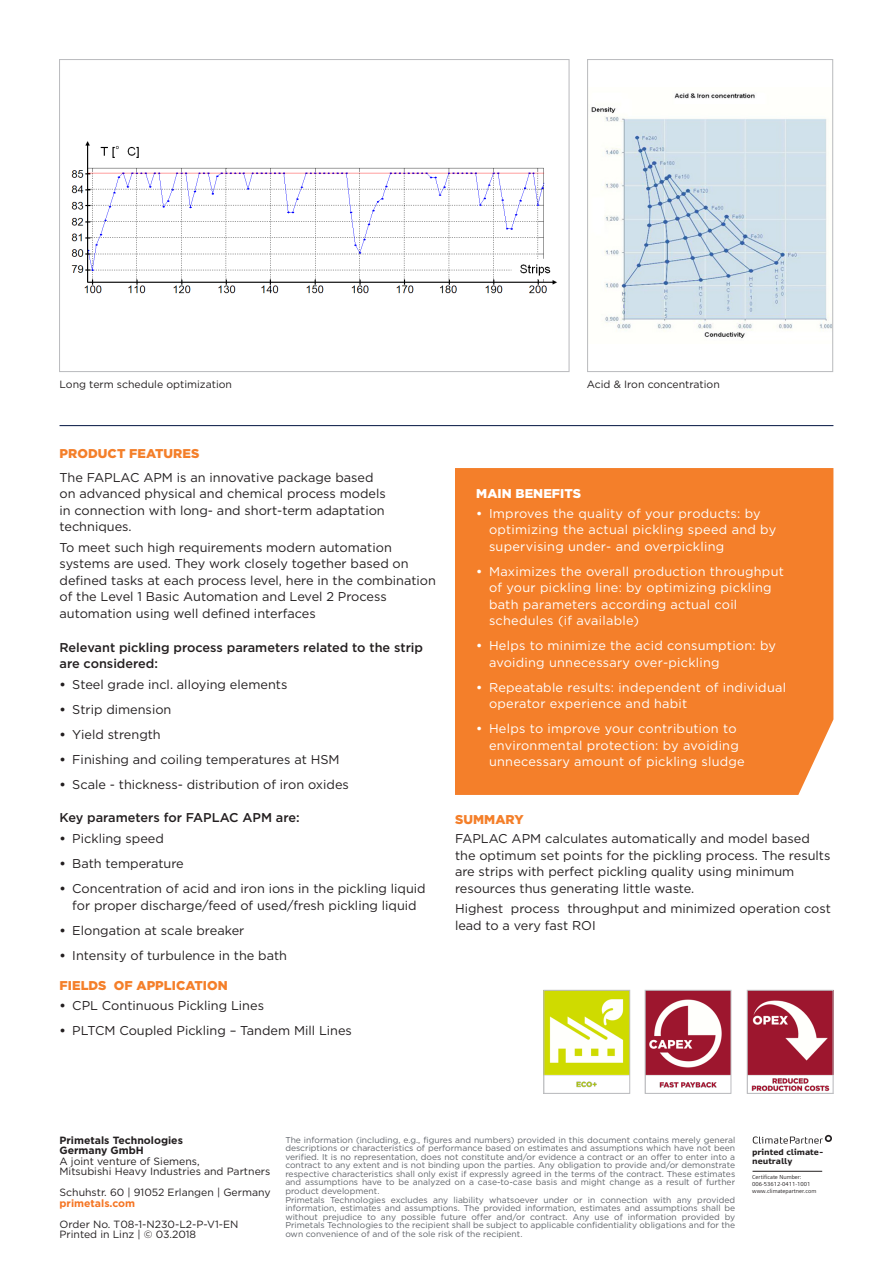
<style>
.page{position:relative;width:893px;height:1263px;background:#fff}
.page>*{position:absolute;margin:0;border:0;box-sizing:border-box;transform-origin:0 0}
._01__Copy_-_Book_-_8{font:12.75px/16.5px "Gotham";color:#231f20}
.t1{font:12.75px/16.5px "Gotham";letter-spacing:.02em;color:#fff}
._01__Copy_-_Book_-_8-2{font:500 12.75px/16.5px "Gotham";color:#231f20}
._02__Subhead_-_Bold{font:900 12.75px "Gotham";letter-spacing:.005em;color:#f47f2a}
._02__Subhead_-_Bold-2{font:900 12.75px "Gotham";letter-spacing:.005em;color:#fff}
._06__Copy_-_Book_-_6{font:10.5px/10.5px "Gotham";color:#231f20}
._06__Copy_-_Book_-_7{font:10.5px "Gotham";color:#231f20}
._06__Copy_-_Book_-_6-2{font:700 10.5px/10.5px "Gotham";color:#231f20}
.Copy_-_Book_-_5_7{font:8.55px/8.6px "Gotham";color:#5f6369;text-align:justify}
.t2{font:700 7.8px/8.6px "CP Type";color:#231f20}
.t3{font:5.7px/6.9px "Siemens Sans";color:#231f20}
.s1{font-weight:700}
.s2{font-weight:500}
.s3{font-weight:700;color:#f57523}
</style>
<div class="page">
<hr style="left:60px;top:425px;width:773px;height:1px;background:#001340">
<div style="left:455px;top:468px;width:378px;height:327px;background:#f47f2a"></div>
<img style="left:71px;top:141px;width:486px;height:153px">
<div style="left:59px;top:59px;width:511px;height:313px;border:1px solid #bcbdc0"></div>
<svg style="left:753px;top:1135px;width:79px;height:9px"></svg>
<hr style="left:752px;top:1171px;width:70px;height:1px;background:#231f20">
<img style="left:591px;top:93px;width:240px;height:246px">
<div style="left:587px;top:59px;width:246px;height:313px;border:1px solid #bcbdc0"></div>
<img style="left:647px;top:992px;width:82px;height:96px">
<div style="left:645px;top:990px;width:86px;height:104px;border:1px solid #bcbdc0"></div>
<img style="left:545px;top:992px;width:83px;height:96px">
<div style="left:543px;top:990px;width:87px;height:104px;border:1px solid #bcbdc0"></div>
<img style="left:749px;top:992px;width:82px;height:100px">
<div style="left:747px;top:990px;width:86px;height:104px;border:1px solid #bcbdc0"></div>
<p class="_06__Copy_-_Book_-_7" style="left:60px;top:378px;width:174px">Long term schedule optimization</p>
<p class="_06__Copy_-_Book_-_7" style="left:587px;top:378px;width:134px">Acid &amp; Iron concentration</p>
<p class="_02__Subhead_-_Bold" style="left:60px;top:445px;width:141px">PRODUCT FEATURES</p>
<p class="_01__Copy_-_Book_-_8" style="left:60px;top:469px;width:328px">The FAPLAC APM is an innovative package based on advanced physical and chemical process models in connection with long- and short-term adaptation techniques.</p>
<p class="_01__Copy_-_Book_-_8" style="left:60px;top:539px;width:378px">To meet such high requirements modern automation systems are used. They work closely together based on defined tasks at each process level, here in the combination of the Level 1 Basic Automation and Level 2 Process automation using well defined interfaces</p>
<p class="_01__Copy_-_Book_-_8-2" style="left:60px;top:638px;width:365px">Relevant pickling process parameters related to the strip are considered:</p>
<p class="_01__Copy_-_Book_-_8" style="left:60px;top:676px;width:229px"><span class="s1">•</span> Steel grade incl. alloying elements</p>
<p class="_01__Copy_-_Book_-_8" style="left:60px;top:701px;width:113px"><span class="s1">•</span> Strip dimension</p>
<p class="_01__Copy_-_Book_-_8" style="left:60px;top:726px;width:103px"><span class="s1">•</span> Yield strength</p>
<p class="_01__Copy_-_Book_-_8" style="left:60px;top:751px;width:282px"><span class="s1">•</span> Finishing and coiling temperatures at HSM</p>
<p class="_01__Copy_-_Book_-_8" style="left:60px;top:776px;width:291px"><span class="s1">•</span> Scale - thickness- distribution of iron oxides</p>
<p class="_01__Copy_-_Book_-_8-2" style="left:60px;top:809px;width:242px">Key parameters for FAPLAC APM are:</p>
<p class="_01__Copy_-_Book_-_8" style="left:60px;top:830px;width:106px"><span class="s1">•</span> Pickling speed</p>
<p class="_01__Copy_-_Book_-_8" style="left:60px;top:855px;width:126px"><span class="s1">•</span> Bath temperature</p>
<p class="_01__Copy_-_Book_-_8" style="left:60px;top:880px;width:368px;text-align:center"><span class="s1">•</span> Concentration of acid and iron ions in the pickling liquid for proper discharge/feed of used/fresh pickling liquid</p>
<p class="_01__Copy_-_Book_-_8" style="left:60px;top:921px;width:186px"><span class="s1">•</span> Elongation at scale breaker</p>
<p class="_01__Copy_-_Book_-_8" style="left:60px;top:946px;width:229px"><span class="s1">•</span> Intensity of turbulence in the bath</p>
<p class="_02__Subhead_-_Bold" style="left:60px;top:977px;width:170px">FIELDS OF APPLICATION</p>
<p class="_01__Copy_-_Book_-_8" style="left:60px;top:996px;width:206px"><span class="s1">•</span> CPL Continuous Pickling Lines</p>
<p class="_01__Copy_-_Book_-_8" style="left:60px;top:1021px;width:294px"><span class="s1">•</span> PLTCM Coupled Pickling – Tandem Mill Lines</p>
<p class="_02__Subhead_-_Bold-2" style="left:476px;top:485px;width:106px">MAIN BENEFITS</p>
<p class="t1" style="left:489px;top:505px;width:289px;text-indent:-13px"><span class="s2">•</span> Improves the quality of your products: by optimizing the actual pickling speed and by supervising under- and overpickling</p>
<p class="t1" style="left:489px;top:563px;width:296px;text-indent:-13px"><span class="s2">•</span> Maximizes the overall production throughput of your pickling line: by optimizing pickling bath parameters according actual coil schedules (if available)</p>
<p class="t1" style="left:489px;top:637px;width:289px;text-indent:-13px"><span class="s2">•</span> Helps to minimize the acid consumption: by avoiding unnecessary over-pickling</p>
<p class="t1" style="left:489px;top:679px;width:299px;text-indent:-13px"><span class="s2">•</span> Repeatable results: independent of individual operator experience and habit</p>
<p class="t1" style="left:489px;top:720px;width:257px;text-indent:-13px"><span class="s2">•</span> Helps to improve your contribution to environmental protection: by avoiding unnecessary amount of pickling sludge</p>
<p class="_02__Subhead_-_Bold" style="left:455px;top:810px;width:70px">SUMMARY</p>
<p class="_01__Copy_-_Book_-_8" style="left:455px;top:830px;width:377px">FAPLAC APM calculates automatically and model based the optimum set points for the pickling process. The results are strips with perfect pickling quality using minimum resources thus generating little waste.</p>
<p class="_01__Copy_-_Book_-_8" style="left:455px;top:900px;width:377px">Highest process throughput and minimized operation cost lead to a very fast ROI</p>
<p class="_06__Copy_-_Book_-_6-2" style="left:60px;top:1135px;width:125px">Primetals Technologies<br>Germany GmbH</p>
<p class="_06__Copy_-_Book_-_6" style="left:60px;top:1155px;width:212px">A joint venture of Siemens,<br>Mitsubishi Heavy Industries and Partners</p>
<p class="_06__Copy_-_Book_-_6" style="left:60px;top:1187px;width:213px">Schuhstr. 60 | 91052 Erlangen | Germany <span class="s3">primetals.com</span></p>
<p class="_06__Copy_-_Book_-_6" style="left:60px;top:1218px;width:180px">Order No. T08-1-N230-L2-P-V1-EN</p>
<p class="_06__Copy_-_Book_-_6" style="left:60px;top:1229px;width:138px">Printed in Linz | © 03.2018</p>
<p class="Copy_-_Book_-_5_7" style="left:285px;top:1135px;width:451px">The information (including, e.g., figures and numbers) provided in this document contains merely general descriptions or characteristics of performance based on estimates and assumptions which have not been verified. It is no representation, does not constitute and/or evidence a contract or an offer to enter into a contract to any extent and is not binding upon the parties. Any obligation to provide and/or demonstrate respective characteristics shall only exist if expressly agreed in the terms of the contract. These estimates and assumptions have to be analyzed on a case-to-case basis and might change as a result of further product development.</p>
<p class="Copy_-_Book_-_5_7" style="left:285px;top:1195px;width:451px">Primetals Technologies excludes any liability whatsoever under or in connection with any provided information, estimates and assumptions. The provided information, estimates and assumptions shall be without prejudice to any possible future offer and/or contract. Any use of information provided by Primetals Technologies to the recipient shall be subject to applicable confidentiality obligations and for the own convenience of and of the sole risk of the recipient.</p>
<p class="t2" style="left:752px;top:1148px;width:73px">printed climate&shy;neutrally</p>
<p class="t3" style="left:752px;top:1174px;width:66px">Certificate Number:<br>006-53612-0411-1001 www.climatepartner.com</p>
</div>
